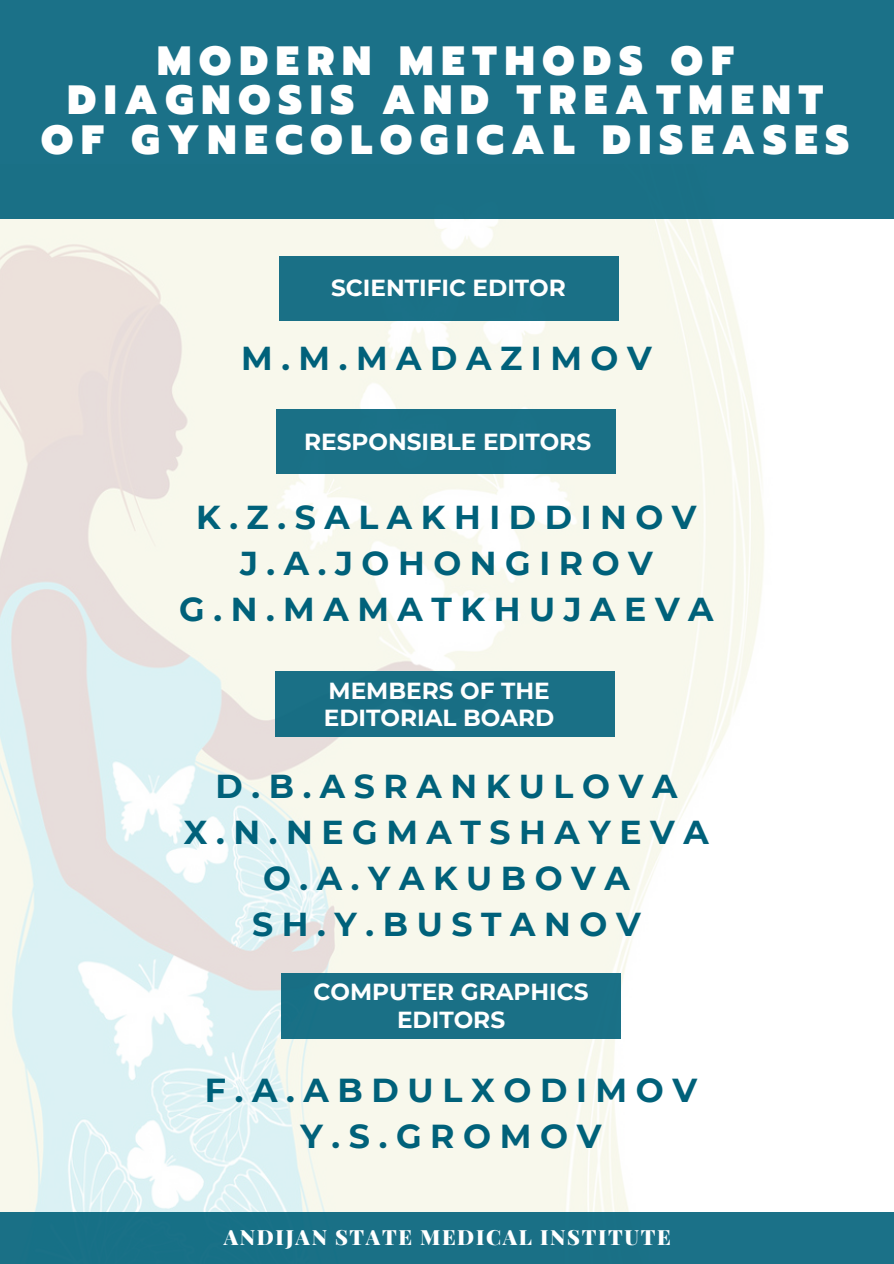
<style>
.page{position:relative;width:894px;height:1264px;background:#fff}
.page>*{position:absolute;margin:0;border:0;box-sizing:border-box;transform-origin:0 0}
.t1{font:900 40.8px/39.5px "Prompt";letter-spacing:.195em;color:#fff;text-align:center}
.t2{font:700 33.15px/46.2px "Montserrat";letter-spacing:.26em;color:#00617a;text-align:center}
.t3{font:700 33px/46.2px "Montserrat";letter-spacing:.26em;color:#00617a;text-align:center}
.t4{font:700 23.25px/27px "Montserrat";color:#fff;text-align:center}
.t5{font:900 21px "Playfair Display";letter-spacing:.08em;color:#fff}
</style>
<div class="page">
<img style="left:0;top:218px;width:879px;height:994px">
<div style="left:0;top:0;width:893px;height:218px;background:#1b7188"></div>
<div style="left:0;top:1212px;width:893px;height:51px;background:#1a7086"></div>
<div style="left:279px;top:256px;width:339px;height:64px;background:#1a7086"></div>
<div style="left:276px;top:410px;width:339px;height:64px;background:#1a7086"></div>
<div style="left:281px;top:973px;width:339px;height:65px;background:#1a7086"></div>
<div style="left:276px;top:672px;width:338px;height:64px;background:#1a7086"></div>
<p class="t1" style="left:41px;top:42px;width:809px">MODERN METHODS OF<br>DIAGNOSIS AND TREATMENT<br>OF GYNECOLOGICAL DISEASES</p>
<p class="t4" style="left:331px;top:274px;width:236px">SCIENTIFIC EDITOR</p>
<p class="t3" style="left:241px;top:335px;width:412px">M.M.MADAZIMOV</p>
<p class="t4" style="left:304px;top:428px;width:288px">RESPONSIBLE EDITORS</p>
<p class="t3" style="left:179px;top:494px;width:535px">K.Z.SALAKHIDDINOV<br>J.A.JOHONGIROV<br>G.N.MAMATKHUJAEVA</p>
<p class="t4" style="left:324px;top:676px;width:232px;text-align:left">MEMBERS OF THE<br>EDITORIAL BOARD</p>
<p class="t3" style="left:184px;top:762px;width:526px">D.B.ASRANKULOVA<br>X.N.NEGMATSHAYEVA<br>O.A.YAKUBOVA<br>SH.Y.BUSTANOV</p>
<p class="t4" style="left:313px;top:978px;width:277px">COMPUTER GRAPHICS<br>EDITORS</p>
<p class="t2" style="left:205px;top:1066px;width:494px">F.A.ABDULXODIMOV<br>Y.S.GROMOV</p>
<p class="t5" style="left:224px;top:1222px;width:448px">ANDIJAN STATE MEDICAL INSTITUTE</p>
</div>
